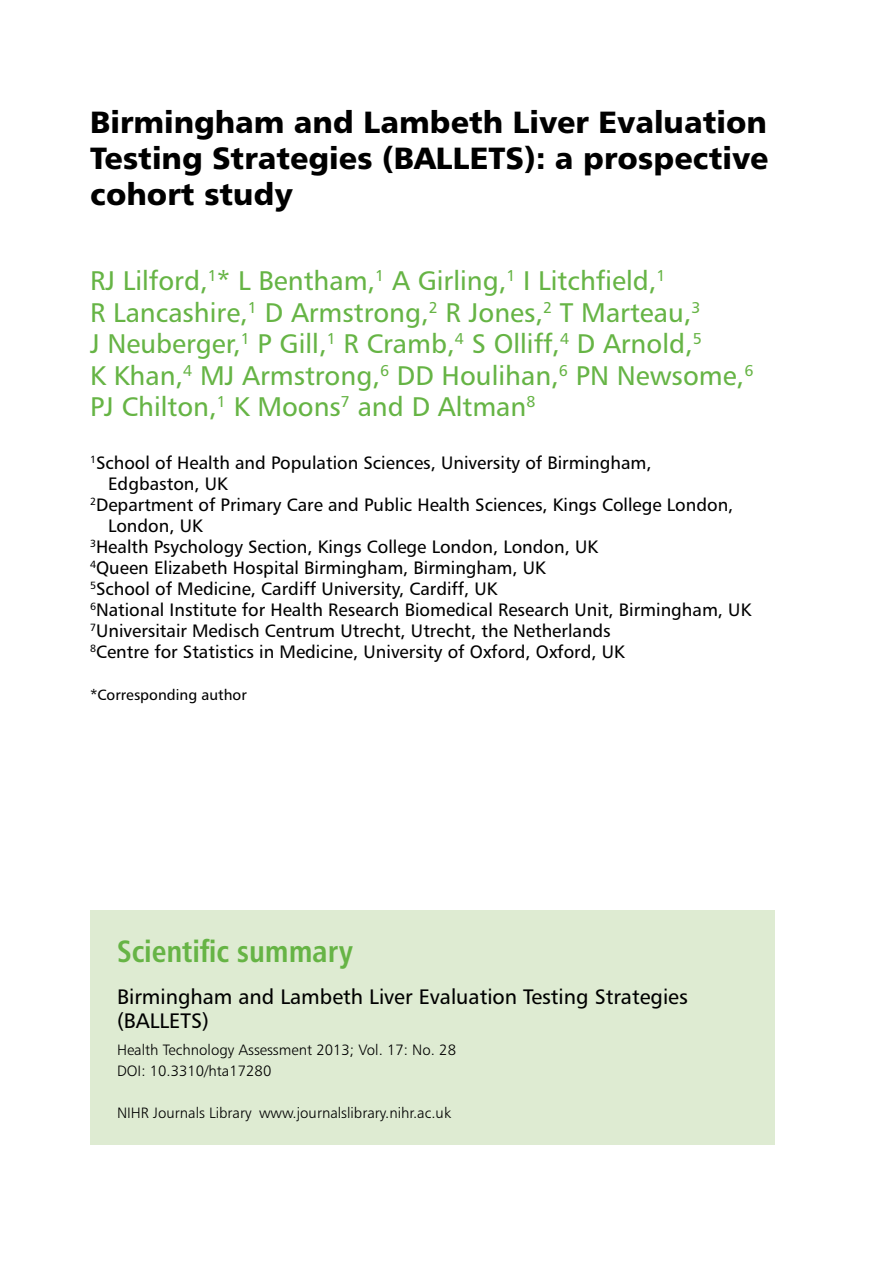
<style>
.page{position:relative;width:893px;height:1263px;background:#fff}
.page>*{position:absolute;margin:0;border:0;box-sizing:border-box;transform-origin:0 0}
._1_1_Main_title__Pre{font:30.75px/36px "Humanist 777 BT Black B";color:#000;text-align:justify}
.Exec_summ_title{font:30.75px "Humanist 777 BT Bold Condensed B";color:#66b445}
._1_3_Title_page_auth{font:27px/31.5px "Humanist 777 BT Roman B";color:#66b445}
.Short_title{font:21px/24px "Humanist 777 BT Roman B";color:#000}
._1_5_Title_page_addr{font:18px/21px "Humanist 777 BT Roman B";color:#000}
.Publication_details{font:15px/21px "Humanist 777 BT Light B";color:#000}
._1_62_Title_page_cor{font:15px "Humanist 777 BT Roman B";color:#000}
</style>
<div class="page">
<div style="left:90px;top:910px;width:684px;height:235px;background:#deebd2"></div>
<p class="_1_1_Main_title__Pre" style="left:90px;top:103px;width:680px">Birmingham and Lambeth Liver Evaluation Testing Strategies (BALLETS): a prospective cohort study</p>
<p class="_1_3_Title_page_auth" style="left:90px;top:265px;width:665px">RJ Lilford,<sup>1</sup>* L Bentham,<sup>1</sup> A Girling,<sup>1</sup> I Litchfield,<sup>1<br></sup>R Lancashire,<sup>1</sup> D Armstrong,<sup>2</sup> R Jones,<sup>2</sup> T Marteau,<sup>3<br></sup>J Neuberger,<sup>1</sup> P Gill,<sup>1</sup> R Cramb,<sup>4</sup> S Olliff,<sup>4</sup> D Arnold,<sup>5<br></sup>K Khan,<sup>4</sup> MJ Armstrong,<sup>6</sup> DD Houlihan,<sup>6</sup> PN Newsome,<sup>6<br></sup>PJ Chilton,<sup>1</sup> K Moons<sup>7</sup> and D Altman<sup>8</sup></p>
<p class="_1_5_Title_page_addr" style="left:108px;top:452px;width:545px;text-indent:-18px"><sup>1</sup>School of Health and Population Sciences, University of Birmingham,<br>Edgbaston, UK</p>
<p class="_1_5_Title_page_addr" style="left:108px;top:494px;width:627px;text-indent:-18px"><sup>2</sup>Department of Primary Care and Public Health Sciences, Kings College London,<br>London, UK</p>
<p class="_1_5_Title_page_addr" style="left:90px;top:536px;width:510px"><sup>3</sup>Health Psychology Section, Kings College London, London, UK</p>
<p class="_1_5_Title_page_addr" style="left:90px;top:557px;width:457px"><sup>4</sup>Queen Elizabeth Hospital Birmingham, Birmingham, UK</p>
<p class="_1_5_Title_page_addr" style="left:90px;top:578px;width:409px"><sup>5</sup>School of Medicine, Cardiff University, Cardiff, UK</p>
<p class="_1_5_Title_page_addr" style="left:90px;top:599px;width:663px"><sup>6</sup>National Institute for Health Research Biomedical Research Unit, Birmingham, UK</p>
<p class="_1_5_Title_page_addr" style="left:90px;top:620px;width:522px"><sup>7</sup>Universitair Medisch Centrum Utrecht, Utrecht, the Netherlands</p>
<p class="_1_5_Title_page_addr" style="left:90px;top:641px;width:536px"><sup>8</sup>Centre for Statistics in Medicine, University of Oxford, Oxford, UK</p>
<p class="_1_62_Title_page_cor" style="left:90px;top:685px;width:158px">*Corresponding author</p>
<p class="Exec_summ_title" style="left:117px;top:932px;width:238px">Scientific summary</p>
<p class="Short_title" style="left:117px;top:984px;width:572px">Birmingham and Lambeth Liver Evaluation Testing Strategies (BALLETS)</p>
<p class="Publication_details" style="left:117px;top:1039px;width:341px">Health Technology Assessment 2013; Vol. 17: No. 28<br>DOI: 10.3310/hta17280</p>
<p class="Publication_details" style="left:117px;top:1102px;width:335px">NIHR Journals Library www.journalslibrary.nihr.ac.uk</p>
</div>
